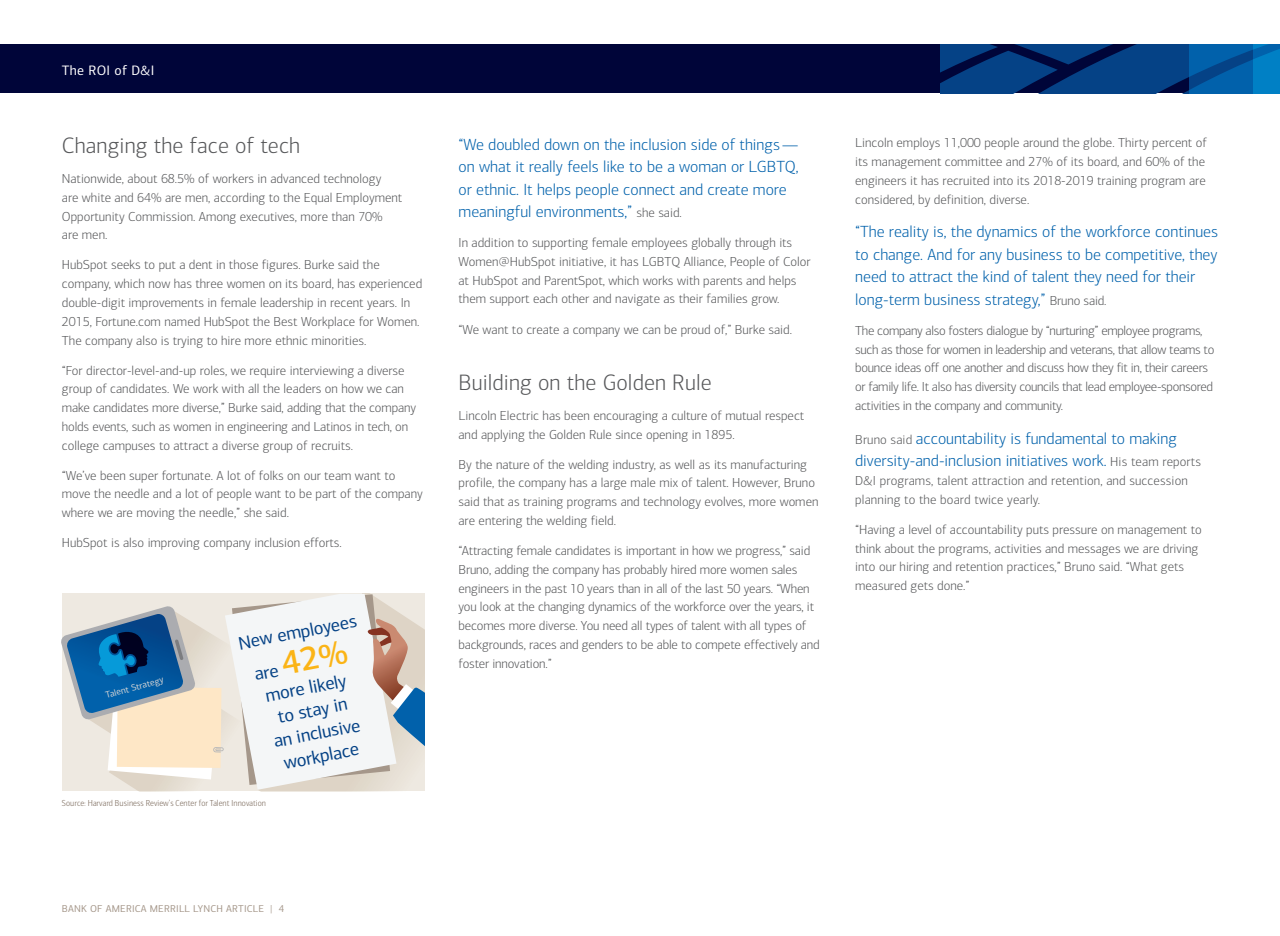
<style>
.page{position:relative;width:1280px;height:936px;background:#fff}
.page>*{position:absolute;margin:0;border:0;box-sizing:border-box;transform-origin:0 0}
.t1{font:300 22.5px "Connections";letter-spacing:.005em;color:#57585a}
.t2{font:18.5px/23.1px "Connections";color:#054286;text-align:center}
.t3{font:300 16.25px/22.5px "Connections";color:#0161ab}
.t4{font:13.75px "Connections";letter-spacing:.02em;color:#fff}
.t5{font:300 13.12px/18.8px "Connections";color:#57585a}
.t6{font:300 13.12px/18.8px "Connections";letter-spacing:-.025em;color:#57585a}
.t7{font:10px "Connections";letter-spacing:.02em;color:#a5978a}
.t8{font:9.25px "Connections";color:#d1d2d4}
.t9{font:300 8.75px "Connections Cond";letter-spacing:.01em;color:#7e6d5f}
.s1{font-weight:500;font-size:33.25px;color:#fbb416}
.s2{font-size:13.12px;color:#57585a}
</style>
<div class="page">
<div style="left:0;top:45px;width:1280px;height:48px;background:#000539"></div>
<svg style="left:940px;top:45px;width:340px;height:48px;background:#034083"></svg>
<svg style="left:62px;top:593px;width:363px;height:197px"></svg>
<p class="t4" style="left:62px;top:62px;width:94px">The ROI of D&amp;I</p>
<h1 class="t1" style="left:62px;top:132px;width:240px">Changing the face of tech</h1>
<p class="t5" style="left:62px;top:169px;width:342px">Nationwide, about 68.5% of workers in advanced technology<br>are white and 64% are men, according to the Equal Employment Opportunity Commission. Among executives, more than 70% are men.</p>
<p class="t5" style="left:62px;top:255px;width:362px">HubSpot seeks to put a dent in those figures. Burke said the company, which now has three women on its board, has experienced double-digit improvements in female leadership in recent years. In 2015, Fortune.com named HubSpot the Best Workplace for Women.<br>The company also is trying to hire more ethnic minorities.</p>
<p class="t5" style="left:62px;top:361px;width:356px">“For director-level-and-up roles, we require interviewing a diverse group of candidates. We work with all the leaders on how we can make candidates more diverse,” Burke said, adding that the company holds events, such as women in engineering and Latinos in tech, on college campuses to attract a diverse group of recruits.</p>
<p class="t5" style="left:62px;top:466px;width:362px">“We’ve been super fortunate. A lot of folks on our team want to move the needle and a lot of people want to be part of the company where we are moving the needle,” she said.</p>
<p class="t5" style="left:62px;top:533px;width:281px">HubSpot is also improving company inclusion efforts.</p>
<p class="t8" style="left:104px;top:689px;width:61px;rotate:-15deg">Talent Strategy</p>
<h2 class="t2" style="left:235px;top:626px;width:122px;line-height:33.2px;rotate:-11deg">New employees are <span class="s1">42%</span></h2>
<h2 class="t2" style="left:263px;top:684px;width:89px;rotate:-11deg">more likely to stay in an inclusive workplace</h2>
<p class="t9" style="left:62px;top:798px;width:206px">Source: Harvard Business Review’s Center for Talent Innovation</p>
<p class="t3" style="left:458px;top:133px;width:342px">“We doubled down on the inclusion side of things— on what it really feels like to be a woman or LGBTQ, or ethnic. It helps people connect and create more meaningful environments,” <span class="s2">she said.</span></p>
<p class="t5" style="left:458px;top:233px;width:354px">In addition to supporting female employees globally through its Women@HubSpot initiative, it has LGBTQ Alliance, People of Color at HubSpot and ParentSpot, which works with parents and helps them support each other and navigate as their families grow.</p>
<p class="t5" style="left:458px;top:320px;width:335px">“We want to create a company we can be proud of,” Burke said.</p>
<h1 class="t1" style="left:458px;top:369px;width:255px">Building on the Golden Rule</h1>
<p class="t5" style="left:458px;top:406px;width:347px">Lincoln Electric has been encouraging a culture of mutual respect and applying the Golden Rule since opening in 1895.</p>
<p class="t5" style="left:458px;top:454px;width:361px">By the nature of the welding industry, as well as its manufacturing profile, the company has a large male mix of talent. However, Bruno said that as training programs and technology evolves, more women are entering the welding field.</p>
<p class="t5" style="left:458px;top:541px;width:363px">“Attracting female candidates is important in how we progress,” said Bruno, adding the company has probably hired more women sales engineers in the past 10 years than in all of the last 50 years. “When you look at the changing dynamics of the workforce over the years, it becomes more diverse. You need all types of talent with all types of backgrounds, races and genders to be able to compete effectively and foster innovation.”</p>
<p class="t5" style="left:855px;top:133px;width:353px">Lincoln employs 11,000 people around the globe. Thirty percent of its management committee and 27% of its board, and 60% of the engineers it has recruited into its 2018-2019 training program are considered, by definition, diverse.</p>
<p class="t3" style="left:855px;top:220px;width:364px">“The reality is, the dynamics of the workforce continues to change. And for any business to be competitive, they need to attract the kind of talent they need for their long-term business strategy,” <span class="s2">Bruno said.</span></p>
<p class="t6" style="left:855px;top:321px;width:361px">The company also fosters dialogue by “nurturing” employee programs, such as those for women in leadership and veterans, that allow teams to bounce ideas off one another and discuss how they fit in, their careers or family life. It also has diversity councils that lead employee-sponsored activities in the company and community.</p>
<p class="t3" style="left:855px;top:427px;width:347px"><span class="s2">Bruno said</span> accountability is fundamental to making diversity-and-inclusion initiatives work. <span class="s2">His team reports</span></p>
<p class="t5" style="left:855px;top:471px;width:334px">D&amp;I programs, talent attraction and retention, and succession planning to the board twice yearly.</p>
<p class="t5" style="left:855px;top:520px;width:348px">“Having a level of accountability puts pressure on management to think about the programs, activities and messages we are driving into our hiring and retention practices,” Bruno said. “What gets measured gets done.”</p>
<p class="t7" style="left:62px;top:901px;width:224px">BANK OF AMERICA MERRILL LYNCH ARTICLE | 4</p>
</div>
